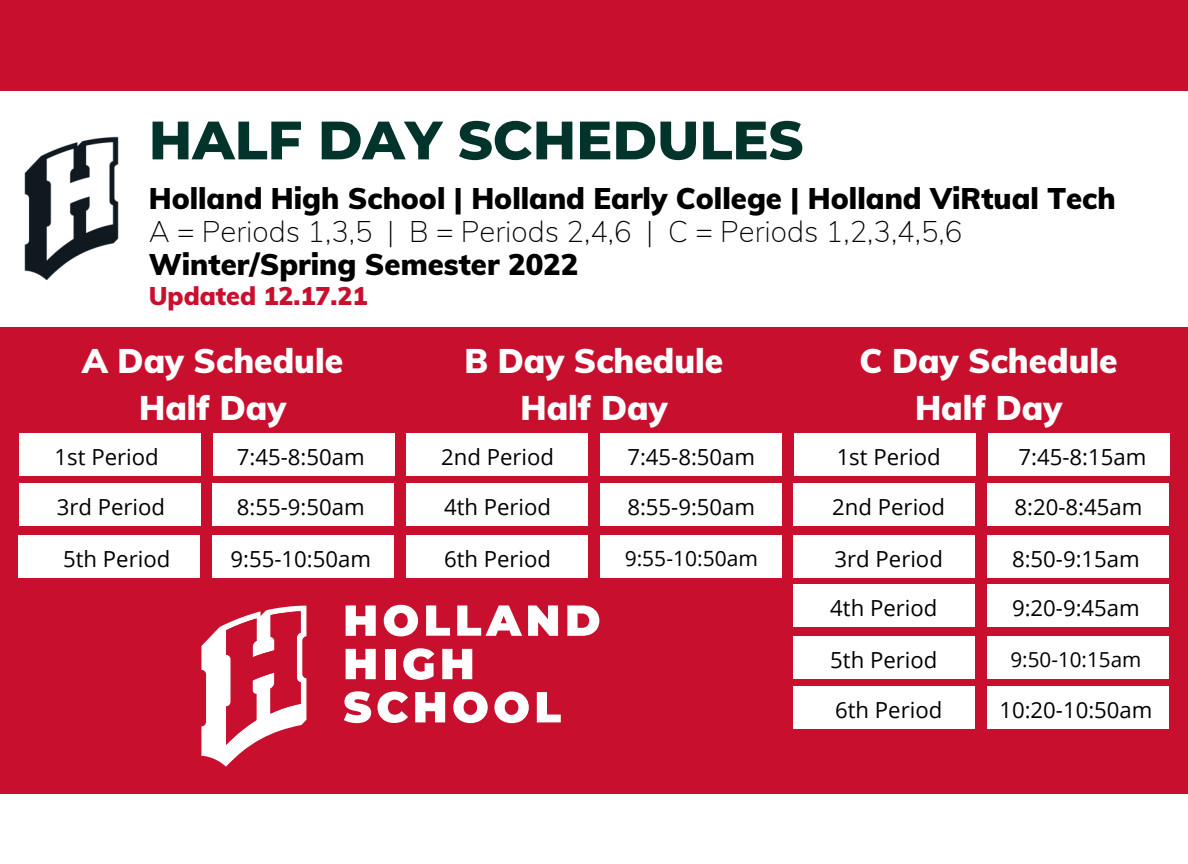
<style>
.page{position:relative;width:1188px;height:864px;background:#c8102e}
.page>*{position:absolute;margin:0;border:0;box-sizing:border-box;transform-origin:0 0}
.t1{font:800 54px "Montserrat";color:#02342b}
.t2{font:900 33.45px "Muli";color:#fff}
.t3{font:900 29.25px "Muli";color:#000}
.t4{font:200 29.25px "Muli";color:#000}
.t5{font:900 25.05px "Muli";color:#c8102e}
.t6{font:22.2px "Open Sans";color:#000}
.t7{font:21px "Open Sans";color:#000}
.t8{font:20.7px "Open Sans";color:#000}
</style>
<div class="page">
<div style="left:0;top:92px;width:1188px;height:235px;background:#fff"></div>
<img style="left:24px;top:136px;width:95px;height:145px">
<div style="left:19px;top:434px;width:181px;height:42px;background:#fff"></div>
<div style="left:213px;top:434px;width:181px;height:42px;background:#fff"></div>
<div style="left:19px;top:483px;width:181px;height:43px;background:#fff"></div>
<div style="left:601px;top:434px;width:181px;height:42px;background:#fff"></div>
<div style="left:407px;top:434px;width:181px;height:42px;background:#fff"></div>
<div style="left:988px;top:434px;width:181px;height:42px;background:#fff"></div>
<div style="left:794px;top:434px;width:181px;height:42px;background:#fff"></div>
<div style="left:213px;top:483px;width:181px;height:43px;background:#fff"></div>
<div style="left:600px;top:483px;width:181px;height:43px;background:#fff"></div>
<div style="left:406px;top:483px;width:181px;height:43px;background:#fff"></div>
<div style="left:988px;top:483px;width:181px;height:43px;background:#fff"></div>
<div style="left:794px;top:483px;width:181px;height:43px;background:#fff"></div>
<div style="left:19px;top:535px;width:181px;height:43px;background:#fff"></div>
<div style="left:213px;top:535px;width:181px;height:43px;background:#fff"></div>
<div style="left:600px;top:535px;width:181px;height:43px;background:#fff"></div>
<div style="left:406px;top:535px;width:181px;height:43px;background:#fff"></div>
<div style="left:988px;top:535px;width:181px;height:43px;background:#fff"></div>
<div style="left:794px;top:535px;width:181px;height:43px;background:#fff"></div>
<div style="left:987px;top:585px;width:181px;height:42px;background:#fff"></div>
<div style="left:793px;top:585px;width:182px;height:42px;background:#fff"></div>
<div style="left:987px;top:636px;width:181px;height:43px;background:#fff"></div>
<div style="left:793px;top:636px;width:182px;height:43px;background:#fff"></div>
<div style="left:987px;top:686px;width:181px;height:43px;background:#fff"></div>
<div style="left:793px;top:686px;width:181px;height:43px;background:#fff"></div>
<svg style="left:201px;top:606px;width:105px;height:161px"></svg>
<svg style="left:346px;top:605px;width:30px;height:31px"></svg>
<svg style="left:384px;top:605px;width:34px;height:32px"></svg>
<svg style="left:426px;top:605px;width:24px;height:31px"></svg>
<svg style="left:457px;top:605px;width:65px;height:31px"></svg>
<svg style="left:528px;top:605px;width:30px;height:31px"></svg>
<svg style="left:567px;top:605px;width:32px;height:31px"></svg>
<svg style="left:346px;top:649px;width:30px;height:30px"></svg>
<div style="left:385px;top:649px;width:10px;height:30px;background:#fff"></div>
<svg style="left:403px;top:648px;width:31px;height:32px"></svg>
<svg style="left:442px;top:649px;width:30px;height:30px"></svg>
<svg style="left:344px;top:691px;width:27px;height:32px"></svg>
<svg style="left:377px;top:691px;width:31px;height:32px"></svg>
<svg style="left:415px;top:692px;width:30px;height:30px"></svg>
<svg style="left:453px;top:691px;width:76px;height:33px"></svg>
<svg style="left:537px;top:692px;width:24px;height:30px"></svg>
<div style="left:0;top:794px;width:1188px;height:70px;background:#fff"></div>
<p class="t1" style="left:149px;top:107px;width:656px">HALF DAY SCHEDULES</p>
<p class="t3" style="left:149px;top:179px;width:968px">Holland High School | Holland Early College | Holland ViRtual Tech</p>
<p class="t4" style="left:149px;top:212px;width:815px">A = Periods 1,3,5 | B = Periods 2,4,6 | C = Periods 1,2,3,4,5,6</p>
<p class="t3" style="left:149px;top:246px;width:431px">Winter/Spring Semester 2022</p>
<p class="t5" style="left:149px;top:280px;width:220px">Updated 12.17.21</p>
<p class="t2" style="left:82px;top:340px;width:263px">A Day Schedule</p>
<p class="t2" style="left:139px;top:386px;width:149px">Half Day</p>
<p class="t6" style="left:55px;top:441px;width:106px">1st Period</p>
<p class="t6" style="left:237px;top:441px;width:129px">7:45-8:50am</p>
<p class="t6" style="left:57px;top:491px;width:110px">3rd Period</p>
<p class="t6" style="left:63px;top:543px;width:109px">5th Period</p>
<p class="t6" style="left:237px;top:491px;width:129px">8:55-9:50am</p>
<p class="t6" style="left:231px;top:543px;width:142px">9:55-10:50am</p>
<p class="t2" style="left:465px;top:340px;width:260px">B Day Schedule</p>
<p class="t2" style="left:520px;top:386px;width:149px">Half Day</p>
<p class="t2" style="left:859px;top:340px;width:260px">C Day Schedule</p>
<p class="t2" style="left:915px;top:386px;width:149px">Half Day</p>
<p class="t6" style="left:441px;top:441px;width:114px">2nd Period</p>
<p class="t6" style="left:837px;top:441px;width:106px">1st Period</p>
<p class="t6" style="left:444px;top:491px;width:109px">4th Period</p>
<p class="t6" style="left:444px;top:543px;width:109px">6th Period</p>
<p class="t6" style="left:627px;top:441px;width:129px">7:45-8:50am</p>
<p class="t6" style="left:1019px;top:441px;width:129px">7:45-8:15am</p>
<p class="t6" style="left:832px;top:491px;width:114px">2nd Period</p>
<p class="t6" style="left:835px;top:543px;width:110px">3rd Period</p>
<p class="t6" style="left:830px;top:593px;width:109px">4th Period</p>
<p class="t6" style="left:830px;top:644px;width:109px">5th Period</p>
<p class="t6" style="left:835px;top:694px;width:109px">6th Period</p>
<p class="t6" style="left:1015px;top:491px;width:129px">8:20-8:45am</p>
<p class="t6" style="left:1012px;top:543px;width:129px">8:50-9:15am</p>
<p class="t6" style="left:1012px;top:593px;width:129px">9:20-9:45am</p>
<p class="t8" style="left:1010px;top:645px;width:133px">9:50-10:15am</p>
<p class="t6" style="left:999px;top:694px;width:155px">10:20-10:50am</p>
<p class="t6" style="left:627px;top:491px;width:129px">8:55-9:50am</p>
<p class="t7" style="left:625px;top:543px;width:135px">9:55-10:50am</p>
</div>
